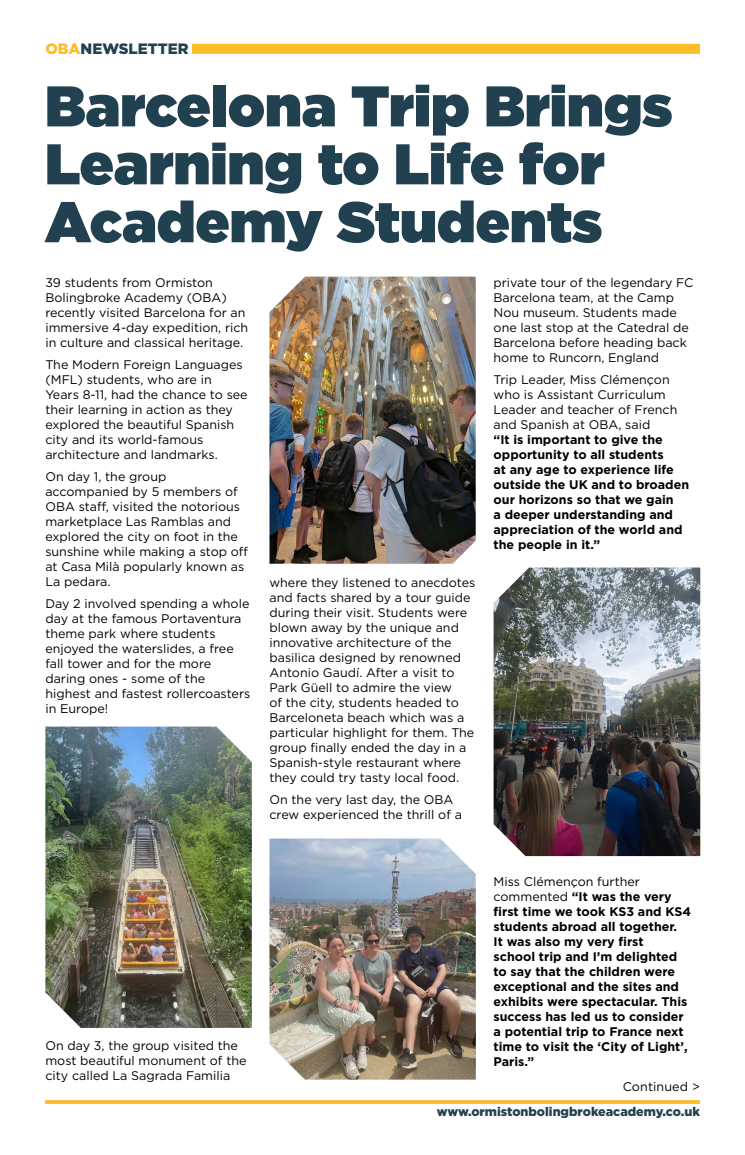
<style>
.page{position:relative;width:745px;height:1155px;background:#fff}
.page>*{position:absolute;margin:0;border:0;box-sizing:border-box;transform-origin:0 0}
.t1{font:900 57.12px/57.9px "Gotham";color:#214150}
.t2{font:900 15px "Gotham";color:#214150}
.t3{font:12.5px/15px "Gotham";color:#000}
.t4{font:700 12.5px/15px "Gotham";color:#000}
.t5{font:900 12.5px "Gotham";color:#214150}
.s1{color:#febd26}
.s2{font-weight:400}
</style>
<div class="page">
<div style="left:192px;top:44px;width:507px;height:10px;background:#febd26"></div>
<svg style="left:45px;top:1100px;width:654px;height:3px;background:#fec030"></svg>
<img style="left:493px;top:567px;width:206px;height:289px">
<img style="left:269px;top:276px;width:206px;height:287px">
<img style="left:45px;top:726px;width:207px;height:301px">
<img style="left:269px;top:838px;width:206px;height:241px">
<p class="t2" style="left:45px;top:38px;width:145px"><span class="s1">OBA</span>NEWSLETTER</p>
<h1 class="t1" style="left:45px;top:76px;width:628px">Barcelona Trip Brings<br>Learning to Life for<br>Academy Students</h1>
<p class="t3" style="left:45px;top:274px;width:204px">39 students from Ormiston<br>Bolingbroke Academy (OBA) recently visited Barcelona for an immersive 4-day expedition, rich in culture and classical heritage.</p>
<p class="t3" style="left:45px;top:356px;width:204px">The Modern Foreign Languages (MFL) students, who are in<br>Years 8-11, had the chance to see their learning in action as they explored the beautiful Spanish city and its world-famous architecture and landmarks.</p>
<p class="t3" style="left:45px;top:468px;width:204px">On day 1, the group accompanied by 5 members of<br>OBA staff, visited the notorious marketplace Las Ramblas and explored the city on foot in the sunshine while making a stop off at Casa Milà popularly known as<br>La pedara.</p>
<p class="t3" style="left:45px;top:595px;width:206px">Day 2 involved spending a whole day at the famous Portaventura theme park where students enjoyed the waterslides, a free fall tower and for the more daring ones - some of the highest and fastest rollercoasters in Europe!</p>
<p class="t3" style="left:269px;top:574px;width:207px">where they listened to anecdotes and facts shared by a tour guide during their visit. Students were blown away by the unique and innovative architecture of the basilica designed by renowned<br>Antonio Gaudí. After a visit to<br>Park Güell to admire the view<br>of the city, students headed to<br>Barceloneta beach which was a particular highlight for them. The group finally ended the day in a<br>Spanish-style restaurant where they could try tasty local food.</p>
<p class="t3" style="left:269px;top:791px;width:194px">On the very last day, the OBA crew experienced the thrill of a</p>
<p class="t3" style="left:493px;top:274px;width:201px">private tour of the legendary FC<br>Barcelona team, at the Camp<br>Nou museum. Students made one last stop at the Catedral de<br>Barcelona before heading back home to Runcorn, England</p>
<p class="t3" style="left:493px;top:371px;width:185px">Trip Leader, Miss Clémençon who is Assistant Curriculum<br>Leader and teacher of French and Spanish at OBA, said</p>
<p class="t4" style="left:493px;top:432px;width:197px">“It is important to give the opportunity to all students<br>at any age to experience life outside the UK and to broaden our horizons so that we gain<br>a deeper understanding and appreciation of the world and the people in it.”</p>
<p class="t3" style="left:45px;top:1038px;width:202px">On day 3, the group visited the most beautiful monument of the city called La Sagrada Familia</p>
<p class="t4" style="left:493px;top:874px;width:199px"><span class="s2">Miss Clémençon further commented</span> “It was the very first time we took KS3 and KS4 students abroad all together.<br>It was also my very first<br>school trip and I’m delighted to say that the children were exceptional and the sites and exhibits were spectacular. This success has led us to consider a potential trip to France next time to visit the ‘City of Light’,<br>Paris.”</p>
<p class="t3" style="left:622px;top:1078px;width:79px">Continued &gt;</p>
<p class="t5" style="left:436px;top:1103px;width:264px">www.ormistonbolingbrokeacademy.co.uk</p>
</div>
